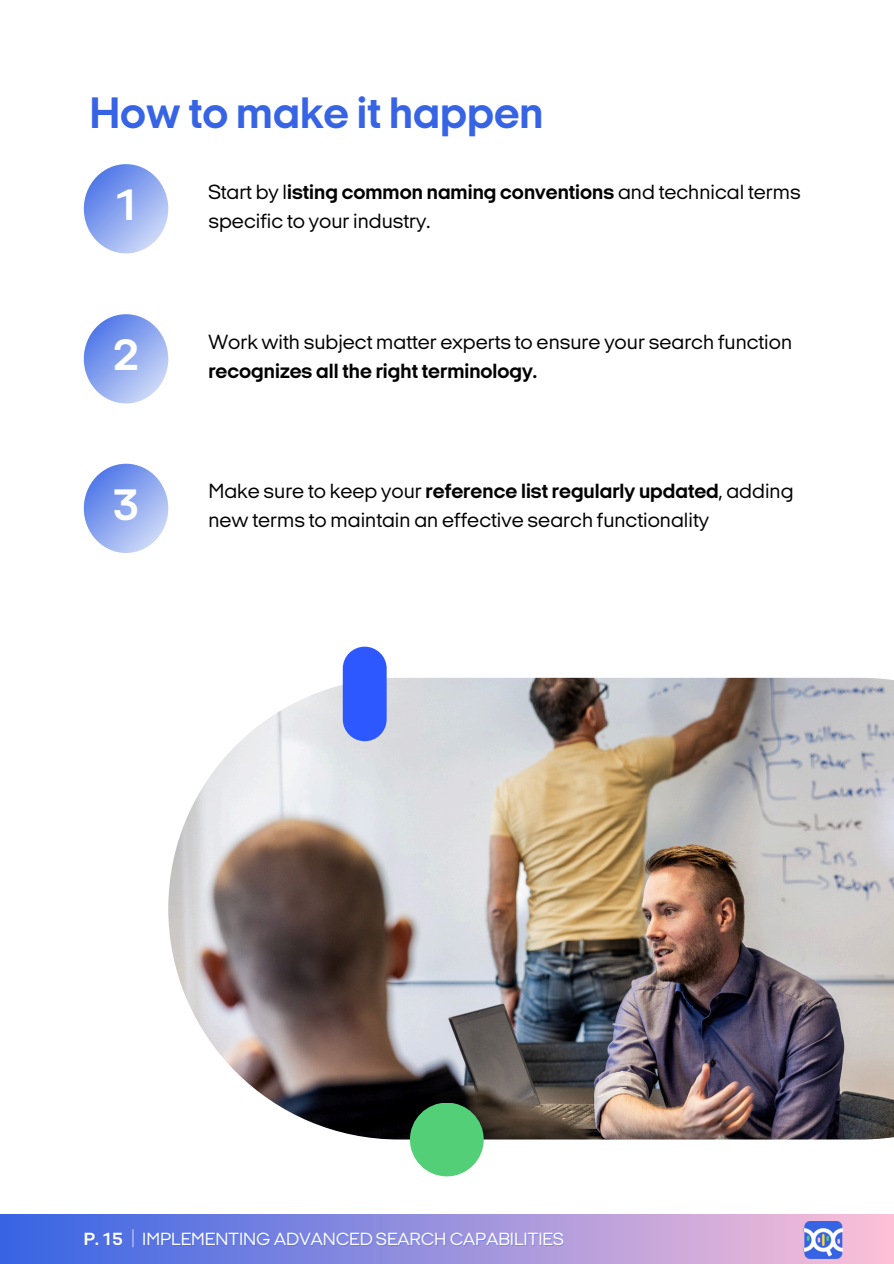
<style>
.page{position:relative;width:894px;height:1264px;background:#fff}
.page>*{position:absolute;margin:0;border:0;box-sizing:border-box;transform-origin:0 0}
.t1{font:700 45px "Italian Plate No 2 Expanded";color:#3764e4}
.t2{font:700 45px "Italian Plate No 2 Expanded";color:#fff}
.t3{font:21px/29.2px "Italian Plate No 2 Expanded";color:#000}
.t4{font:18px "Italian Plate No 2 Expanded";color:#fff}
.s1{font-weight:700}
.s2{font-weight:700;color:rgb(55 100 228/.4)}
.s3{font-family:"Noto Sans CJ Ksc"}
</style>
<div class="page">
<svg style="left:84px;top:164px;width:84px;height:89px;background:#8ea8ef"></svg>
<svg style="left:84px;top:314px;width:84px;height:89px;background:#8ea8ef"></svg>
<svg style="left:84px;top:464px;width:84px;height:89px;background:#8ea8ef"></svg>
<img style="left:168px;top:677px;width:725px;height:462px">
<div style="left:342px;top:646px;width:44px;height:95px;background:#2e58ff;border-radius:22px"></div>
<div style="left:410px;top:1102px;width:73px;height:74px;background:#53cf78;border-radius:50%"></div>
<div style="left:0;top:1214px;width:893px;height:49px;background:linear-gradient(to right,#3865e4,#f9bed7)"></div>
<img style="left:798px;top:1221px;width:49px;height:37px">
<h2 class="t1" style="left:89px;top:94px;width:455px">How to make it happen</h2>
<h1 class="t2" style="left:113px;top:187px;width:27px">1</h1>
<p class="t2" style="left:113px;top:337px;width:27px">2</p>
<h2 class="t2" style="left:113px;top:486px;width:27px">3</h2>
<p class="t3" style="left:208px;top:179px;width:593px">Start by l<span class="s1">isting common naming conventions</span> and technical terms specific to your industry.</p>
<h2 class="t3" style="left:208px;top:329px;width:585px">Work with subject matter experts to ensure your search function <span class="s1">recognizes all the right terminology.</span></h2>
<p class="t3" style="left:208px;top:478px;width:586px">Make sure to keep your <span class="s1">reference list regularly updated</span>, adding new terms to maintain an effective search functionality</p>
<p class="t4" style="left:85px;top:1231px;width:480px"><span class="s2">P. 15</span><span class="s3">│</span>IMPLEMENTING ADVANCED SEARCH CAPABILITIES</p>
</div>
